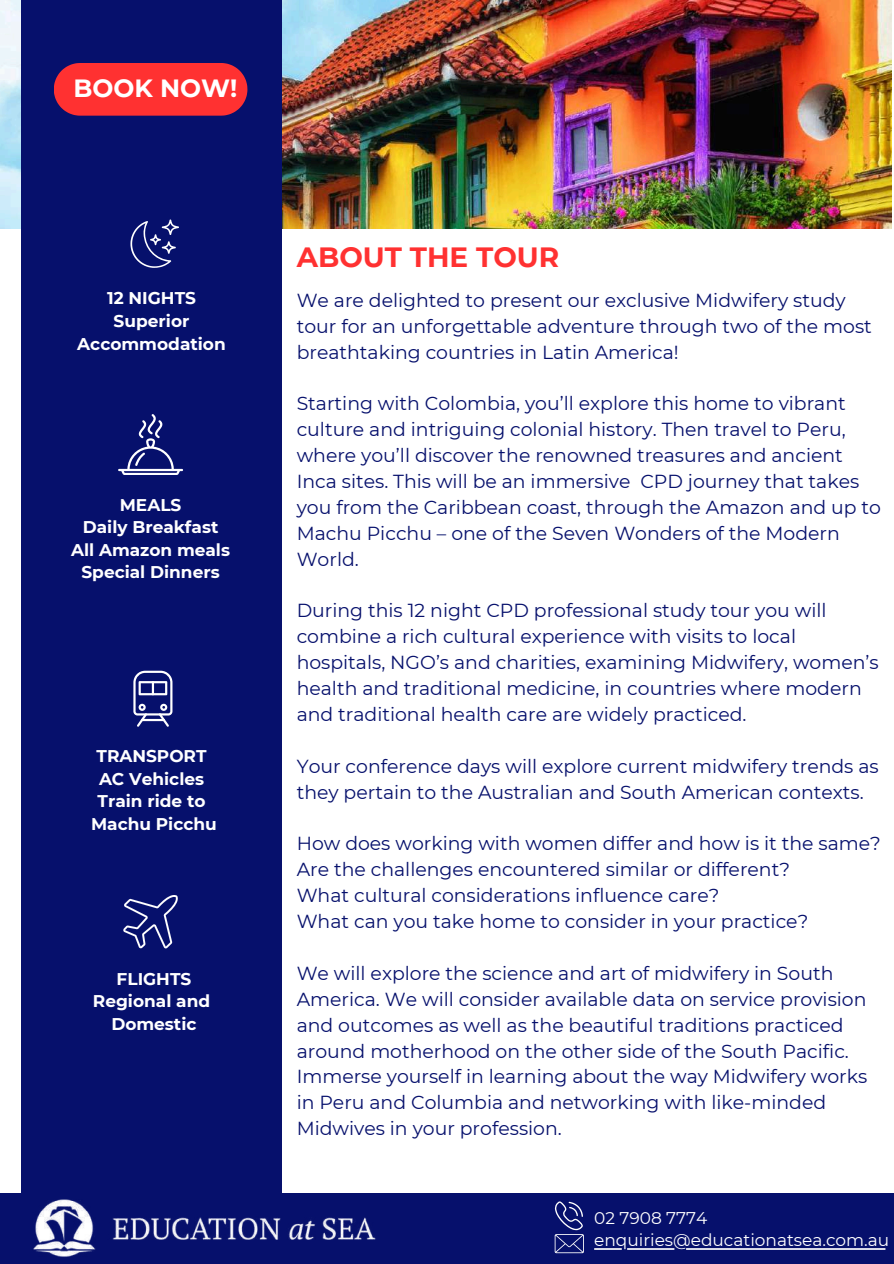
<style>
.page{position:relative;width:894px;height:1264px;background:#fff}
.page>*{position:absolute;margin:0;border:0;box-sizing:border-box;transform-origin:0 0}
.t1{font:700 27.9px "Montserrat";color:#ff3131}
.t2{font:700 24.9px "Montserrat";color:#fff}
.t3{font:18.9px/25.8px "Montserrat";color:#06106c}
.t4{font:700 16.95px/22.5px "Montserrat";color:#fff;text-align:center}
.t5{font:16.95px/21.9px "Montserrat";color:#fff}
</style>
<div class="page">
<img style="left:0;top:0;width:891px;height:228px">
<div style="left:21px;top:0;width:260px;height:1229px;background:#06106c"></div>
<div style="left:0;top:1192px;width:893px;height:71px;background:#06106c"></div>
<svg style="left:54px;top:63px;width:193px;height:53px;background:#ef2e34"></svg>
<img style="left:33px;top:1187px;width:356px;height:70px">
<svg style="left:554px;top:1201px;width:29px;height:52px"></svg>
<svg style="left:594px;top:1248px;width:291px;height:1px"></svg>
<svg style="left:130px;top:219px;width:49px;height:49px"></svg>
<svg style="left:118px;top:414px;width:65px;height:60px"></svg>
<svg style="left:133px;top:670px;width:39px;height:56px"></svg>
<svg style="left:123px;top:895px;width:55px;height:54px"></svg>
<h2 class="t2" style="left:73px;top:73px;width:165px">BOOK NOW!</h2>
<p class="t4" style="left:77px;top:286px;width:150px;line-height:23.1px">12 NIGHTS<br>Superior<br>Accommodation</p>
<p class="t4" style="left:71px;top:493px;width:160px">MEALS<br>Daily Breakfast<br>All Amazon meals<br>Special Dinners</p>
<p class="t4" style="left:91px;top:745px;width:127px">TRANSPORT<br>AC Vehicles<br>Train ride to<br>Machu Picchu</p>
<p class="t4" style="left:93px;top:967px;width:119px">FLIGHTS<br>Regional and<br>Domestic</p>
<h1 class="t1" style="left:296px;top:240px;width:264px">ABOUT THE TOUR</h1>
<p class="t3" style="left:296px;top:287px;width:576px">We are delighted to present our exclusive Midwifery study tour for an unforgettable adventure through two of the most breathtaking countries in Latin America!</p>
<p class="t3" style="left:296px;top:390px;width:585px">Starting with Colombia, you’ll explore this home to vibrant culture and intriguing colonial history. Then travel to Peru, where you’ll discover the renowned treasures and ancient Inca sites. This will be an immersive CPD journey that takes you from the Caribbean coast, through the Amazon and up to Machu Picchu – one of the Seven Wonders of the Modern World.</p>
<p class="t3" style="left:296px;top:597px;width:583px">During this 12 night CPD professional study tour you will combine a rich cultural experience with visits to local hospitals, NGO’s and charities, examining Midwifery, women’s health and traditional medicine, in countries where modern and traditional health care are widely practiced.</p>
<p class="t3" style="left:296px;top:753px;width:583px">Your conference days will explore current midwifery trends as they pertain to the Australian and South American contexts.</p>
<p class="t3" style="left:296px;top:830px;width:585px">How does working with women differ and how is it the same?<br>Are the challenges encountered similar or different?<br>What cultural considerations influence care?<br>What can you take home to consider in your practice?</p>
<p class="t3" style="left:296px;top:960px;width:572px">We will explore the science and art of midwifery in South America. We will consider available data on service provision and outcomes as well as the beautiful traditions practiced around motherhood on the other side of the South Pacific.<br>Immerse yourself in learning about the way Midwifery works in Peru and Columbia and networking with like-minded Midwives in your profession.</p>
<p class="t5" style="left:594px;top:1207px;width:296px">02 7908 7774 enquiries@educationatsea.com.au</p>
</div>
